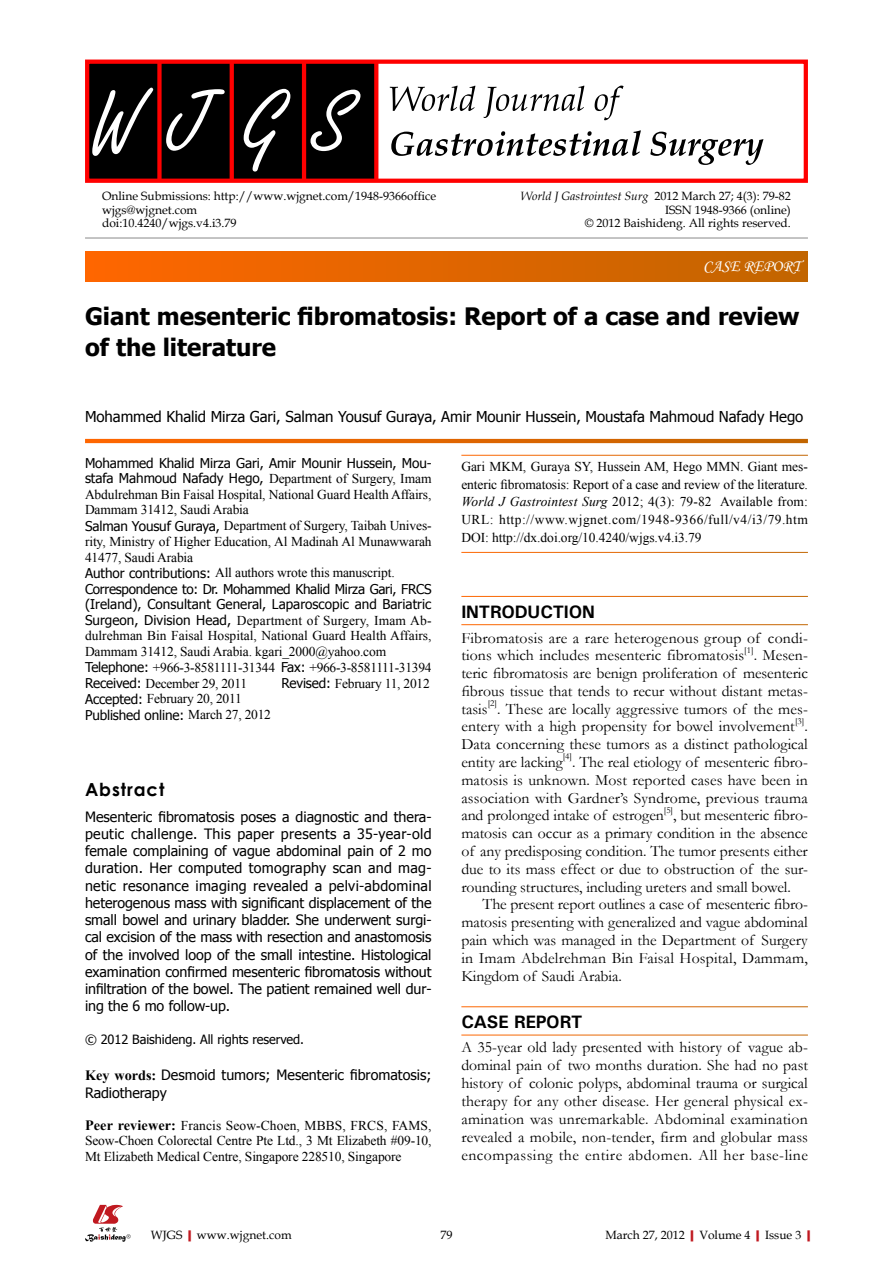
<style>
.page{position:relative;width:893px;height:1263px;background:#fff}
.page>*{position:absolute;margin:0;border:0;box-sizing:border-box;transform-origin:0 0}
.t1{font:700 24px/31.5px "Tahoma";color:#000}
.t2{font:700 18px "Univers";letter-spacing:-.01em;color:#000}
.t3{font:700 18px "Century Gothic";letter-spacing:.05em;color:#000}
.t4{font:16.5px "Monotype Corsiva";color:#fff}
.t5{font:15.75px/17.9px "Garamond";letter-spacing:.005em;color:#000;text-align:justify}
.t6{font:15px "Tahoma";letter-spacing:-.005em;color:#000}
.t7{font:14.25px/17.2px "Tahoma";letter-spacing:-.005em;color:#000;text-align:justify}
.t8{font:13.5px/15.8px "Times New Roman";letter-spacing:-.01em;color:#000}
.t9{font:13.5px/15.8px "Tahoma";letter-spacing:-.01em;color:#000}
.t10{font:12.75px "Tahoma";letter-spacing:-.005em;color:#000}
.t11{font:12px/13.5px "Book Antiqua";color:#000}
.t12{font:9.15px "Garamond";color:#000}
.s1{font-style:italic}
.s2{font-family:"Tahoma"}
.s3{font-family:"Times New Roman"}
.s4{font-family:"Times New Roman";font-weight:700}
.s5{font-weight:700;font-size:14.25px}
.s6{font-weight:700;color:#c01920}
</style>
<div class="page">
<div style="left:85px;top:252px;width:723px;height:29px;background:linear-gradient(to right,#f60,#c16500)"></div>
<svg style="left:85px;top:439px;width:723px;height:4px;background:#e06500"></svg>
<div style="left:87px;top:61px;width:289px;height:121px;background:#000"></div>
<div style="left:157px;top:61px;width:5px;height:121px;background:#f00"></div>
<svg style="left:230px;top:65px;width:4px;height:113px"></svg>
<hr style="left:302px;top:61px;width:4px;height:121px;background:#f00">
<svg style="left:374px;top:65px;width:4px;height:113px"></svg>
<div style="left:85px;top:60px;width:723px;height:123px;border:4px solid #f00"></div>
<svg style="left:311px;top:90px;width:49px;height:61px"></svg>
<svg style="left:244px;top:89px;width:46px;height:83px"></svg>
<svg style="left:166px;top:89px;width:59px;height:62px"></svg>
<svg style="left:92px;top:88px;width:61px;height:68px"></svg>
<svg style="left:390px;top:86px;width:234px;height:34px"></svg>
<svg style="left:391px;top:130px;width:372px;height:35px"></svg>
<svg style="left:85px;top:1205px;width:46px;height:37px"></svg>
<hr style="left:85px;top:238px;width:723px;height:1px;background:#898989">
<p class="t11" style="left:102px;top:189px;width:336px">Online Submissions: http://www.wjgnet.com/1948-9366office wjgs@wjgnet.com<br>doi:10.4240/wjgs.v4.i3.79</p>
<p class="t11" style="left:521px;top:189px;width:272px;text-align:right"><span class="s1">World J Gastrointest Surg</span> 2012 March 27; 4(3): 79-82<br>ISSN 1948-9366 (online)<br>© 2012 Baishideng. All rights reserved.</p>
<p class="t4" style="left:703px;top:256px;width:99px">CASE REPORT</p>
<h1 class="t1" style="left:85px;top:298px;width:716px">Giant mesenteric fibromatosis: Report of a case and review of the literature</h1>
<p class="t6" style="left:85px;top:406px;width:720px">Mohammed Khalid Mirza Gari, Salman Yousuf Guraya, Amir Mounir Hussein, Moustafa Mahmoud Nafady Hego</p>
<p class="t9" style="left:85px;top:454px;width:348px">Mohammed Khalid Mirza Gari, Amir Mounir Hussein, Mou-</p>
<p class="t8" style="left:85px;top:470px;width:348px"><span class="s2">stafa Mahmoud Nafady Hego,</span> Department of Surgery, Imam Abdulrehman Bin Faisal Hospital, National Guard Health Affairs, Dammam 31412, Saudi Arabia<br><span class="s2">Salman Yousuf Guraya,</span> Department of Surgery, Taibah Unives&shy;rity, Ministry of Higher Education, Al Madinah Al Munawwarah 41477, Saudi Arabia<br><span class="s2">Author contributions:</span> All authors wrote this manuscript.</p>
<p class="t9" style="left:85px;top:580px;width:348px">Correspondence to: Dr. Mohammed Khalid Mirza Gari, FRCS (Ireland), Consultant General, Laparoscopic and Bariatric</p>
<p class="t8" style="left:85px;top:612px;width:348px"><span class="s2">Surgeon, Division Head,</span> Department of Surgery, Imam Ab&shy;dulrehman Bin Faisal Hospital, National Guard Health Affairs, Dammam 31412, Saudi Arabia. kgari_2000@yahoo.com <span class="s2">Telephone:</span> +966-3-8581111-31344 <span class="s2">Fax:</span> +966-3-8581111-31394<br><span class="s2">Received:</span> December 29, 2011</p>
<p class="t8" style="left:281px;top:675px;width:150px"><span class="s2">Revised:</span> February 11, 2012</p>
<p class="t8" style="left:85px;top:691px;width:158px"><span class="s2">Accepted:</span> February 20, 2011</p>
<p class="t9" style="left:85px;top:706px;width:187px">Published online: <span class="s3">March 27, 2012</span></p>
<p class="t3" style="left:85px;top:776px;width:81px">Abstract</p>
<p class="t7" style="left:85px;top:807px;width:348px">Mesenteric fibromatosis poses a diagnostic and thera&shy;peutic challenge. This paper presents a 35-year-old female complaining of vague abdominal pain of 2 mo duration. Her computed tomography scan and mag&shy;netic resonance imaging revealed a pelvi-abdominal heterogenous mass with significant displacement of the small bowel and urinary bladder. She underwent surgi&shy;cal excision of the mass with resection and anastomosis of the involved loop of the small intestine. Histological examination confirmed mesenteric fibromatosis without infiltration of the bowel. The patient remained well dur&shy;ing the 6 mo follow-up.</p>
<p class="t10" style="left:85px;top:1031px;width:221px">© 2012 Baishideng. All rights reserved.</p>
<p class="t7" style="left:85px;top:1066px;width:348px"><span class="s4">Key words:</span> Desmoid tumors; Mesenteric fibromatosis;<br>Radiotherapy</p>
<p class="t8" style="left:85px;top:1117px;width:348px;text-align:justify"><span class="s5">Peer reviewer:</span> Francis Seow-Choen, MBBS, FRCS, FAMS, Seow-Choen Colorectal Centre Pte Ltd., 3 Mt Elizabeth #09-10, Mt Elizabeth Medical Centre, Singapore 228510, Singapore</p>
<p class="t8" style="left:461px;top:458px;width:348px;line-height:17.5px;text-align:justify">Gari MKM, Guraya SY, Hussein AM, Hego MMN. Giant mes&shy;enteric fibromatosis: Report of a case and review of the literature.<br><span class="s1">World J Gastrointest Surg</span> 2012; 4(3): 79-82 Available from:<br>URL: http://www.wjgnet.com/1948-9366/full/v4/i3/79.htm DOI: http://dx.doi.org/10.4240/wjgs.v4.i3.79</p>
<p class="t2" style="left:461px;top:600px;width:135px">INTRODUCTION</p>
<p class="t5" style="left:461px;top:628px;width:348px">Fibromatosis are a rare heterogenous group of condi&shy;tions which includes mesenteric fibromatosis</p>
<p class="t12" style="left:744px;top:644px;width:11px">[1]</p>
<p class="t5" style="left:461px;top:646px;width:348px;text-indent:292px">. Mesen&shy;teric fibromatosis are benign proliferation of mesenteric fibrous tissue that tends to recur without distant metas&shy;tasis</p>
<p class="t12" style="left:488px;top:697px;width:11px">[2]</p>
<p class="t5" style="left:461px;top:699px;width:348px;text-indent:36px">. These are locally aggressive tumors of the mes&shy;entery with a high propensity for bowel involvement</p>
<p class="t12" style="left:795px;top:715px;width:11px">[3]</p>
<p class="t5" style="left:461px;top:717px;width:348px;text-indent:343px">.<br>Data concerning these tumors as a distinct pathological entity are lacking</p>
<p class="t12" style="left:563px;top:750px;width:11px">[4]</p>
<p class="t5" style="left:461px;top:753px;width:348px;text-indent:111px">. The real etiology of mesenteric fibro&shy;matosis is unknown. Most reported cases have been in association with Gardner’s Syndrome, previous trauma and prolonged intake of estrogen</p>
<p class="t12" style="left:664px;top:804px;width:11px">[5]</p>
<p class="t5" style="left:461px;top:806px;width:348px;text-indent:212px">, but mesenteric fibro&shy;matosis can occur as a primary condition in the absence of any predisposing condition. The tumor presents either due to its mass effect or due to obstruction of the sur&shy;rounding structures, including ureters and small bowel.</p>
<p class="t5" style="left:461px;top:895px;width:348px;text-indent:21px">The present report outlines a case of mesenteric fibro&shy;matosis presenting with generalized and vague abdominal pain which was managed in the Department of Surgery in Imam Abdelrehman Bin Faisal Hospital, Dammam, Kingdom of Saudi Arabia.</p>
<p class="t2" style="left:461px;top:1010px;width:123px">CASE REPORT</p>
<p class="t5" style="left:461px;top:1038px;width:348px">A 35-year old lady presented with history of vague ab&shy;dominal pain of two months duration. She had no past history of colonic polyps, abdominal trauma or surgical therapy for any other disease. Her general physical ex&shy;amination was unremarkable. Abdominal examination revealed a mobile, non-tender, firm and globular mass encompassing the entire abdomen. All her base-line</p>
<p class="t11" style="left:151px;top:1227px;width:142px">WJGS<span class="s6">|</span>www.wjgnet.com</p>
<p class="t11" style="left:440px;top:1227px;width:13px">79</p>
<p class="t11" style="left:605px;top:1227px;width:212px">March 27, 2012<span class="s6">|</span>Volume 4<span class="s6">|</span>Issue 3<span class="s6">|</span></p>
</div>
